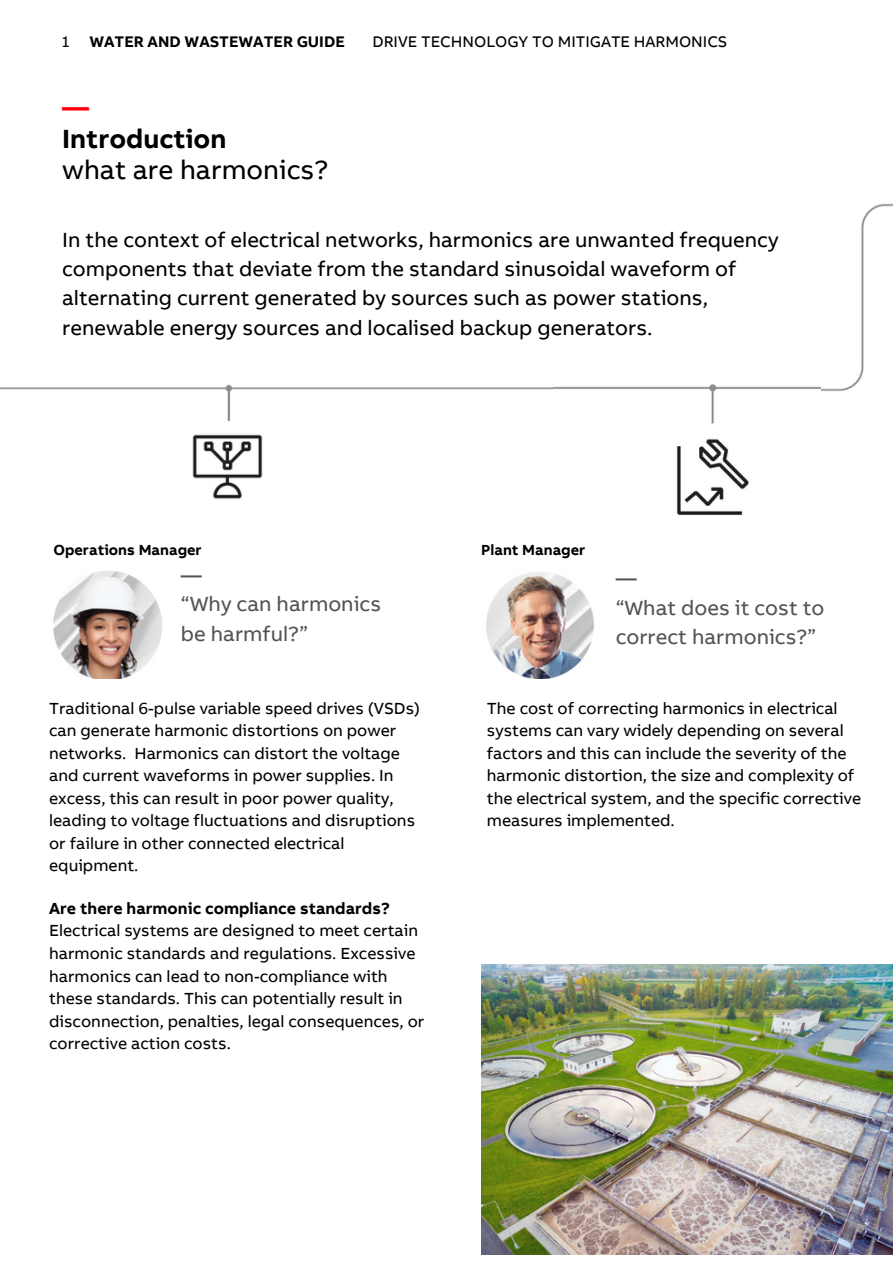
<style>
.page{position:relative;width:893px;height:1264px;background:#fff}
.page>*{position:absolute;margin:0;border:0;box-sizing:border-box;transform-origin:0 0}
.t1{font:27px "AB Bvoice";color:#000}
.t2{font:700 27px "AB Bvoice";color:#000}
.t3{font:700 27px "AB Bvoice";color:#ff000f}
.t4{font:21px/29.2px "AB Bvoice";color:#000}
.t5{font:21px/29.2px "AB Bvoice";color:#545454}
.t6{font:16.5px/22.5px "AB Bvoice";color:#000}
.t7{font:700 16.5px "AB Bvoice";color:#000}
.t8{font:15.75px "AB Bvoice";color:#000}
.t9{font:700 15.75px "AB Bvoice";color:#000}
.t10{font:700 15px "AB Bvoice";color:#000}
</style>
<div class="page">
<img style="left:481px;top:964px;width:411px;height:289px">
<img style="left:820px;top:203px;width:72px;height:189px">
<img style="left:0;top:384px;width:553px;height:115px">
<img style="left:553px;top:384px;width:267px;height:131px">
<img style="left:486px;top:572px;width:108px;height:106px">
<img style="left:53px;top:570px;width:109px;height:108px">
<p class="t8" style="left:62px;top:32px;width:9px">1</p>
<p class="t9" style="left:89px;top:32px;width:257px">WATER AND WASTEWATER GUIDE</p>
<p class="t8" style="left:372px;top:32px;width:356px">DRIVE TECHNOLOGY TO MITIGATE HARMONICS</p>
<h1 class="t3" style="left:62px;top:90px;width:28px">—</h1>
<h1 class="t2" style="left:62px;top:121px;width:166px">Introduction</h1>
<h1 class="t1" style="left:62px;top:154px;width:268px">what are harmonics?</h1>
<p class="t4" style="left:62px;top:225px;width:717px">In the context of electrical networks, harmonics are unwanted frequency components that deviate from the standard sinusoidal waveform of alternating current generated by sources such as power stations, renewable energy sources and localised backup generators.</p>
<p class="t10" style="left:53px;top:541px;width:150px">Operations Manager</p>
<p class="t10" style="left:481px;top:541px;width:106px">Plant Manager</p>
<p class="t5" style="left:181px;top:560px;width:202px">—<br>“Why can harmonics be harmful?”</p>
<p class="t5" style="left:615px;top:563px;width:210px">—<br>“What does it cost to correct harmonics?”</p>
<p class="t6" style="left:49px;top:697px;width:372px">Traditional 6-pulse variable speed drives (VSDs) can generate harmonic distortions on power networks. Harmonics can distort the voltage and current waveforms in power supplies. In excess, this can result in poor power quality, leading to voltage fluctuations and disruptions or failure in other connected electrical equipment.</p>
<p class="t7" style="left:49px;top:898px;width:342px">Are there harmonic compliance standards?</p>
<p class="t6" style="left:49px;top:919px;width:377px">Electrical systems are designed to meet certain harmonic standards and regulations. Excessive harmonics can lead to non-compliance with these standards. This can potentially result in disconnection, penalties, legal consequences, or corrective action costs.</p>
<p class="t6" style="left:487px;top:697px;width:376px">The cost of correcting harmonics in electrical systems can vary widely depending on several factors and this can include the severity of the harmonic distortion, the size and complexity of the electrical system, and the specific corrective measures implemented.</p>
</div>
